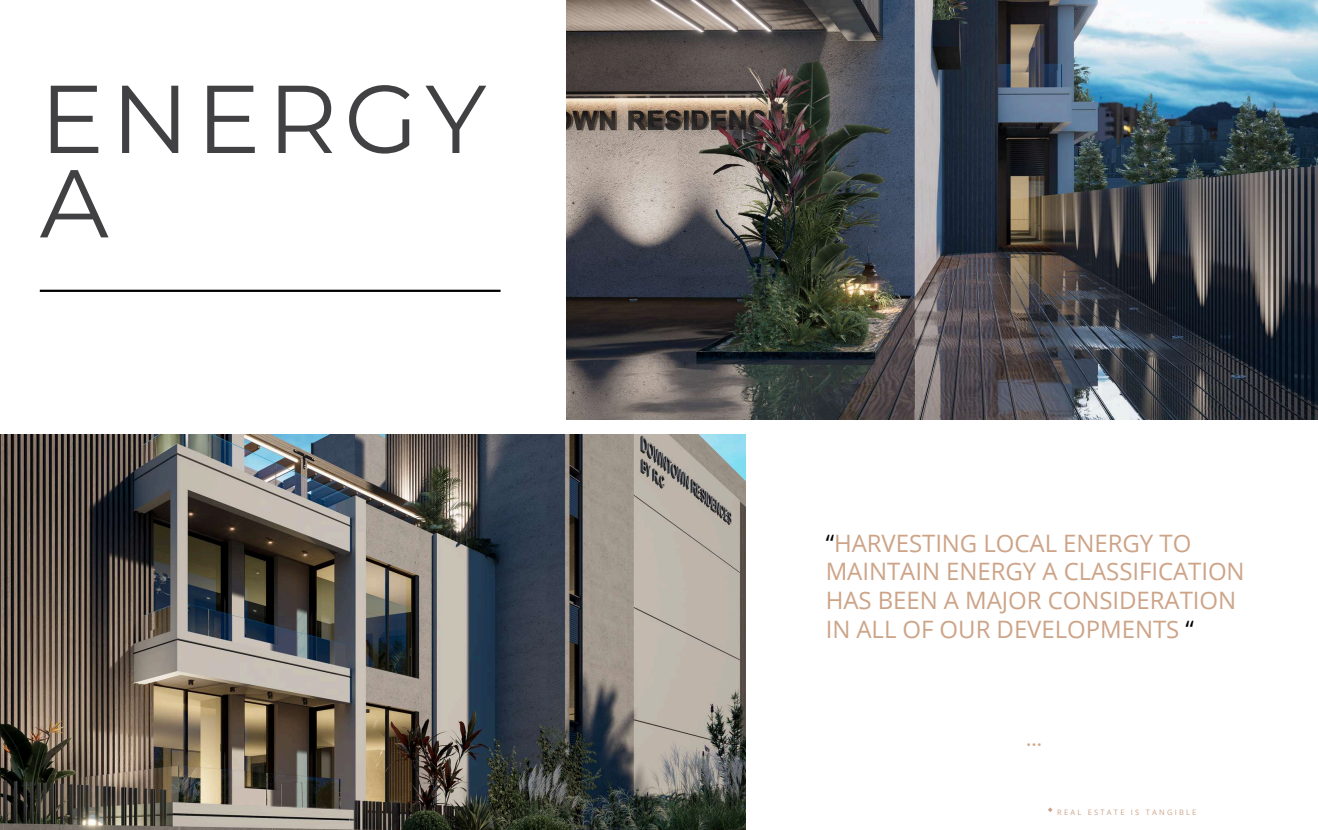
<style>
.page{position:relative;width:1318px;height:830px;background:#fff}
.page>*{position:absolute;margin:0;border:0;box-sizing:border-box;transform-origin:0 0}
.t1{font:96.07px/84.4px "Montserrat";letter-spacing:.075em;color:#414042}
.t2{font:24.75px "Montserrat";color:#cda488}
.t3{font:24px/28.7px "Open Sans";color:#cda488}
.t4{font:7.5px "Open Sans";letter-spacing:.3em;color:#cda488}
.s1{color:#000}
</style>
<div class="page">
<img style="left:0;top:434px;width:746px;height:396px">
<img style="left:567px;top:0;width:751px;height:419px">
<hr style="left:40px;top:290px;width:461px;height:2px;background:#000">
<svg style="left:1048px;top:807px;width:4px;height:5px"></svg>
<h1 class="t1" style="left:40px;top:76px;width:448px">ENERGY<br>A</h1>
<p class="t3" style="left:826px;top:528px;width:420px"><span class="s1">“</span>HARVESTING LOCAL ENERGY TO<br>MAINTAIN ENERGY A CLASSIFICATION<br>HAS BEEN A MAJOR CONSIDERATION<br>IN ALL OF OUR DEVELOPMENTS <span class="s1">“</span></p>
<p class="t2" style="left:1026px;top:722px;width:17px">...</p>
<p class="t4" style="left:1057px;top:806px;width:141px">REAL ESTATE IS TANGIBLE</p>
</div>
